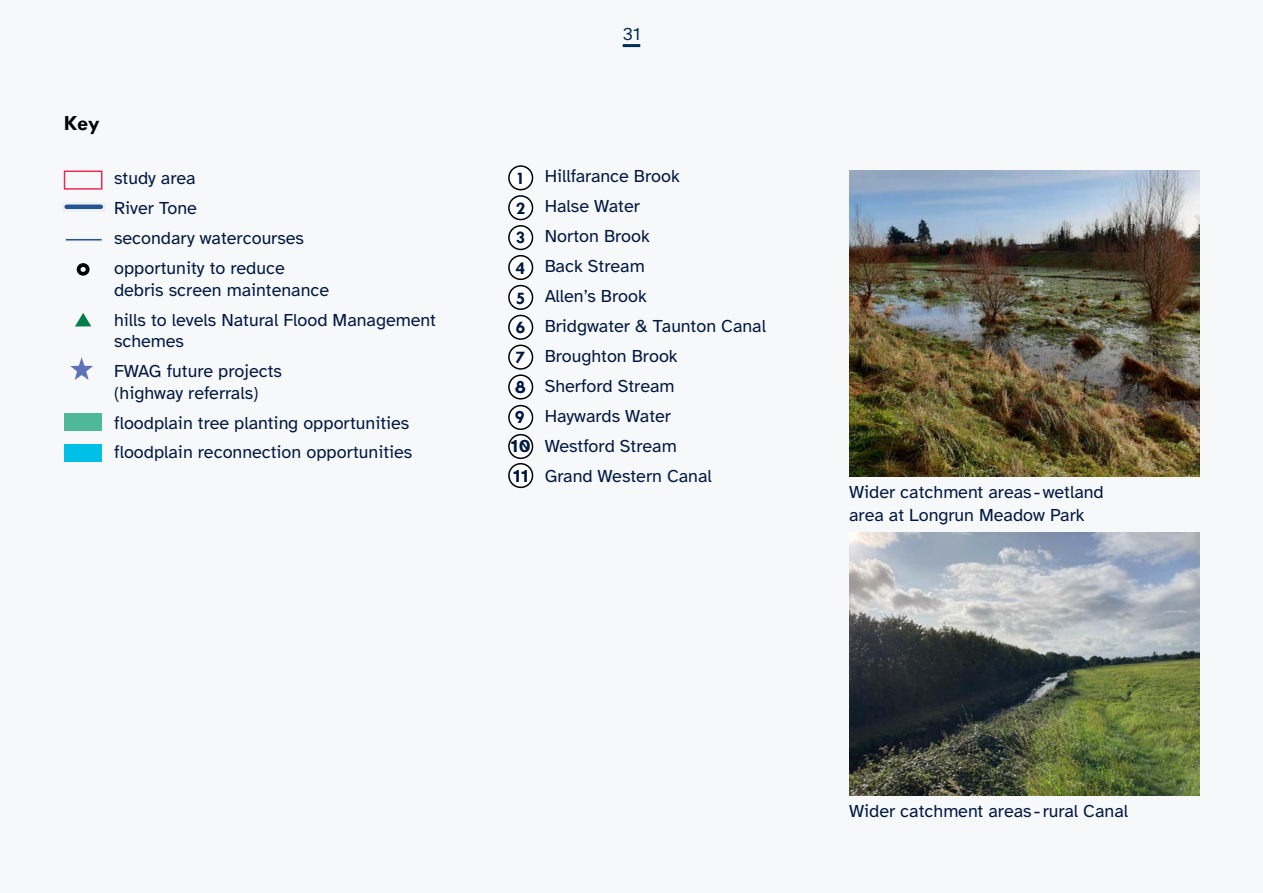
<style>
.page{position:relative;width:1263px;height:893px;background:#f7f8fa}
.page>*{position:absolute;margin:0;border:0;box-sizing:border-box;transform-origin:0 0}
.t1{font:700 21.75px "Tw Cen";color:#000}
.t2{font:18px/30px "Atkinson Hyperlegible";color:#001840}
.t3{font:700 18px "Tw Cen";color:#001840}
.t4{font:700 18px/30.5px "Atkinson Hyperlegible";color:#001840}
.t5{font:18px "Atkinson Hyperlegible";color:#003154}
</style>
<div class="page">
<hr style="left:623px;top:44px;width:17px;height:3px;background:#003154">
<div style="left:65px;top:413px;width:37px;height:17px;background:#52be9a"></div>
<div style="left:64px;top:171px;width:38px;height:19px;border:2px solid #ef2f58"></div>
<div style="left:65px;top:444px;width:37px;height:17px;background:#00c6ed"></div>
<hr style="left:67px;top:205px;width:34px;height:4px;background:#235594">
<hr style="left:67px;top:239px;width:34px;height:1px;background:#275b9b">
<svg style="left:70px;top:357px;width:23px;height:23px"></svg>
<svg style="left:75px;top:313px;width:16px;height:13px"></svg>
<div style="left:77px;top:263px;width:13px;height:13px;border:4px solid #000;border-radius:50%"></div>
<div style="left:509px;top:166px;width:23px;height:24px;background:#fff;border-radius:50%"></div>
<div style="left:508px;top:165px;width:25px;height:25px;border:2px solid #000;border-radius:50%"></div>
<div style="left:509px;top:286px;width:23px;height:23px;background:#fff;border-radius:50%"></div>
<div style="left:508px;top:285px;width:25px;height:25px;border:2px solid #000;border-radius:50%"></div>
<div style="left:509px;top:345px;width:23px;height:24px;background:#fff;border-radius:50%"></div>
<div style="left:508px;top:345px;width:25px;height:25px;border:2px solid #000;border-radius:50%"></div>
<div style="left:509px;top:226px;width:23px;height:23px;background:#fff;border-radius:50%"></div>
<div style="left:508px;top:225px;width:25px;height:25px;border:2px solid #000;border-radius:50%"></div>
<div style="left:509px;top:196px;width:23px;height:24px;background:#fff;border-radius:50%"></div>
<div style="left:508px;top:195px;width:25px;height:25px;border:2px solid #000;border-radius:50%"></div>
<div style="left:509px;top:315px;width:23px;height:24px;background:#fff;border-radius:50%"></div>
<div style="left:508px;top:315px;width:25px;height:25px;border:2px solid #000;border-radius:50%"></div>
<div style="left:509px;top:375px;width:23px;height:24px;background:#fff;border-radius:50%"></div>
<div style="left:508px;top:374px;width:25px;height:26px;border:2px solid #000;border-radius:50%"></div>
<div style="left:509px;top:406px;width:23px;height:23px;background:#fff;border-radius:50%"></div>
<div style="left:508px;top:405px;width:25px;height:25px;border:2px solid #000;border-radius:50%"></div>
<div style="left:509px;top:256px;width:23px;height:23px;background:#fff;border-radius:50%"></div>
<div style="left:508px;top:255px;width:25px;height:25px;border:2px solid #000;border-radius:50%"></div>
<div style="left:509px;top:435px;width:23px;height:23px;background:#fff;border-radius:50%"></div>
<div style="left:508px;top:434px;width:25px;height:25px;border:2px solid #000;border-radius:50%"></div>
<div style="left:509px;top:464px;width:23px;height:23px;background:#fff;border-radius:50%"></div>
<div style="left:508px;top:463px;width:25px;height:25px;border:2px solid #000;border-radius:50%"></div>
<img style="left:849px;top:170px;width:350px;height:306px">
<img style="left:849px;top:533px;width:350px;height:262px">
<p class="t1" style="left:64px;top:110px;width:38px">Key</p>
<p class="t2" style="left:114px;top:164px;width:191px">study area<br>River Tone<br>secondary watercourses opportunity to reduce</p>
<p class="t2" style="left:114px;top:275px;width:323px">debris screen maintenance<br>hills to levels Natural Flood Management</p>
<p class="t2" style="left:114px;top:326px;width:169px">schemes<br>FWAG future projects</p>
<p class="t2" style="left:114px;top:378px;width:300px">(highway referrals)<br>floodplain tree planting opportunities floodplain reconnection opportunities</p>
<p class="t5" style="left:623px;top:24px;width:19px">31</p>
<p class="t3" style="left:516px;top:168px;width:11px">1</p>
<p class="t3" style="left:516px;top:197px;width:11px">2</p>
<p class="t3" style="left:516px;top:226px;width:11px">3</p>
<p class="t3" style="left:516px;top:257px;width:11px">4</p>
<p class="t3" style="left:516px;top:287px;width:11px">5</p>
<p class="t3" style="left:516px;top:317px;width:11px">6</p>
<p class="t3" style="left:516px;top:347px;width:11px">7</p>
<p class="t4" style="left:515px;top:372px;width:13px">8<br>9</p>
<p class="t4" style="left:511px;top:432px;width:21px;line-height:29.1px">10<br>11</p>
<p class="t2" style="left:545px;top:162px;width:223px">Hillfarance Brook<br>Halse Water<br>Norton Brook<br>Back Stream<br>Allen’s Brook<br>Bridgwater &amp; Taunton Canal<br>Broughton Brook<br>Sherford Stream<br>Haywards Water<br>Westford Stream<br>Grand Western Canal</p>
<p class="t2" style="left:849px;top:481px;width:256px;line-height:22.5px">Wider catchment areas -wetland area at Longrun Meadow Park</p>
<p class="t2" style="left:849px;top:796px;width:281px">Wider catchment areas -rural Canal</p>
</div>
